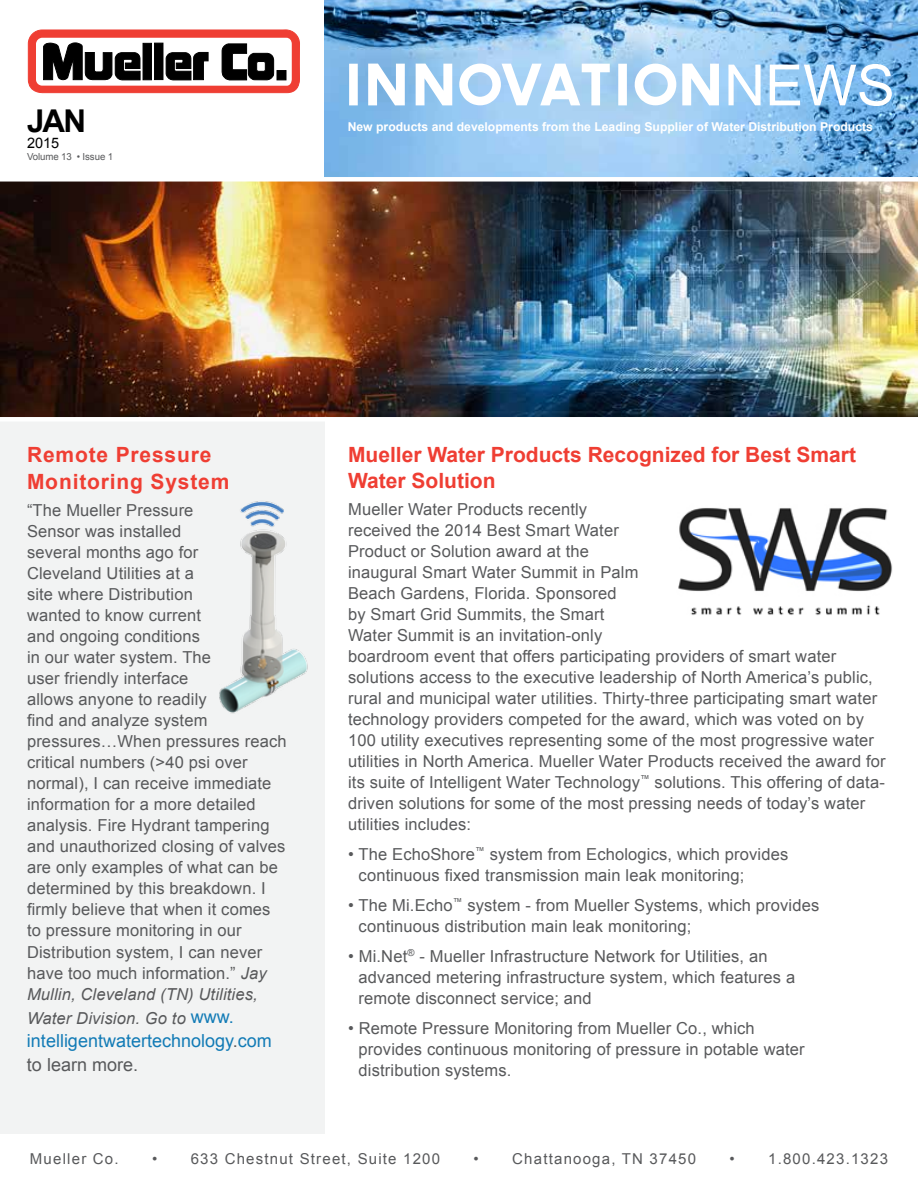
<style>
.page{position:relative;width:918px;height:1188px;background:#fff}
.page>*{position:absolute;margin:0;border:0;box-sizing:border-box;transform-origin:0 0}
.t1{font:56.85px "Governor";letter-spacing:-.02em;color:#fff}
.t2{font:700 31.35px "Arial";color:#000}
.t3{font:700 21px/25.2px "Arial";color:#ef3e33}
.t4{font:700 21px/27px "Arial";letter-spacing:.04em;color:#ef3e33}
.t5{font:18px/24px "Arial";color:#127bb6}
.t6{font:16.5px/21px "Arial";letter-spacing:.01em;color:#58595b}
.t7{font:italic 16.5px "Arial";letter-spacing:.01em;color:#58595b}
.t8{font:15px "Arial";letter-spacing:.08em;color:#58595b}
.t9{font:14.55px "Arial";color:#000}
.t10{font:700 12.15px "Arial";color:#fff}
.t11{font:9.6px "Arial";letter-spacing:-.01em;color:#58595b}
.s1{font-family:"Arial"}
.s2{font-style:italic}
.s3{font-style:normal;font-size:18px;color:#127bb6}
.s4{color:#58595b}
</style>
<div class="page">
<div style="left:0;top:318px;width:324px;height:816px;background:#f2f3f3"></div>
<img style="left:324px;top:0;width:594px;height:177px">
<svg style="left:27px;top:29px;width:273px;height:65px"></svg>
<img style="left:1px;top:182px;width:917px;height:235px">
<div style="left:0;top:417px;width:918px;height:5px;background:#fff"></div>
<img style="left:678px;top:508px;width:215px;height:107px">
<img style="left:219px;top:493px;width:106px;height:233px">
<h2 class="t2" style="left:27px;top:100px;width:61px">JAN</h2>
<p class="t9" style="left:27px;top:133px;width:34px">2015</p>
<p class="t11" style="left:27px;top:151px;width:88px">Volume 13 • Issue 1</p>
<h1 class="t1" style="left:344px;top:52px;width:552px">INNOVATION<span class="s1">NEWS</span></h1>
<p class="t10" style="left:348px;top:118px;width:527px">New products and developments from the Leading Supplier of Water Distribution Products</p>
<p class="t4" style="left:27px;top:442px;width:204px">Remote Pressure<br>Monitoring System</p>
<p class="t6" style="left:27px;top:500px;width:261px">“The Mueller Pressure<br>Sensor was installed<br>several months ago for<br>Cleveland Utilities at a<br>site where Distribution<br>wanted to know current<br>and ongoing conditions<br>in our water system. The<br>user friendly interface<br>allows anyone to readily<br>find and analyze system pressures…When pressures reach critical numbers (&gt;40 psi over normal), I can receive immediate information for a more detailed analysis. Fire Hydrant tampering and unauthorized closing of valves are only examples of what can be determined by this breakdown. I firmly believe that when it comes to pressure monitoring in our<br>Distribution system, I can never have too much information.” <span class="s2">Jay<br>Mullin, Cleveland (TN) Utilities,</span></p>
<p class="t7" style="left:27px;top:1007px;width:208px">Water Division. Go to <span class="s3">www.</span></p>
<p class="t5" style="left:27px;top:1029px;width:246px">intelligentwatertechnology<span class="s4">.</span>com <span class="s4">to learn more.</span></p>
<p class="t3" style="left:348px;top:443px;width:509px">Mueller Water Products Recognized for Best Smart<br>Water Solution</p>
<p class="t6" style="left:348px;top:498px;width:539px">Mueller Water Products recently<br>received the 2014 Best Smart Water<br>Product or Solution award at the<br>inaugural Smart Water Summit in Palm<br>Beach Gardens, Florida. Sponsored<br>by Smart Grid Summits, the Smart<br>Water Summit is an invitation-only<br>boardroom event that offers participating providers of smart water solutions access to the executive leadership of North America’s public, rural and municipal water utilities. Thirty-three participating smart water technology providers competed for the award, which was voted on by 100 utility executives representing some of the most progressive water utilities in North America. Mueller Water Products received the award for its suite of Intelligent Water Technology<sup>™</sup> solutions. This offering of data&shy;driven solutions for some of the most pressing needs of today’s water utilities includes:</p>
<p class="t6" style="left:359px;top:843px;width:431px;text-indent:-11px">• The EchoShore<sup>™</sup> system from Echologics, which provides continuous fixed transmission main leak monitoring;</p>
<p class="t6" style="left:359px;top:894px;width:462px;text-indent:-10px">• The Mi.Echo<sup>™</sup> system - from Mueller Systems, which provides continuous distribution main leak monitoring;</p>
<p class="t6" style="left:359px;top:945px;width:438px;text-indent:-11px">• Mi.Net<sup>®</sup> - Mueller Infrastructure Network for Utilities, an advanced metering infrastructure system, which features a remote disconnect service; and</p>
<p class="t6" style="left:359px;top:1017px;width:448px;text-indent:-10px">• Remote Pressure Monitoring from Mueller Co., which provides continuous monitoring of pressure in potable water distribution systems.</p>
<p class="t8" style="left:30px;top:1149px;width:90px">Mueller Co.</p>
<p class="t8" style="left:152px;top:1149px;width:290px">• 633 Chestnut Street, Suite 1200</p>
<p class="t8" style="left:474px;top:1149px;width:224px">• Chattanooga, TN 37450</p>
<p class="t8" style="left:730px;top:1149px;width:160px">• 1.800.423.1323</p>
</div>
